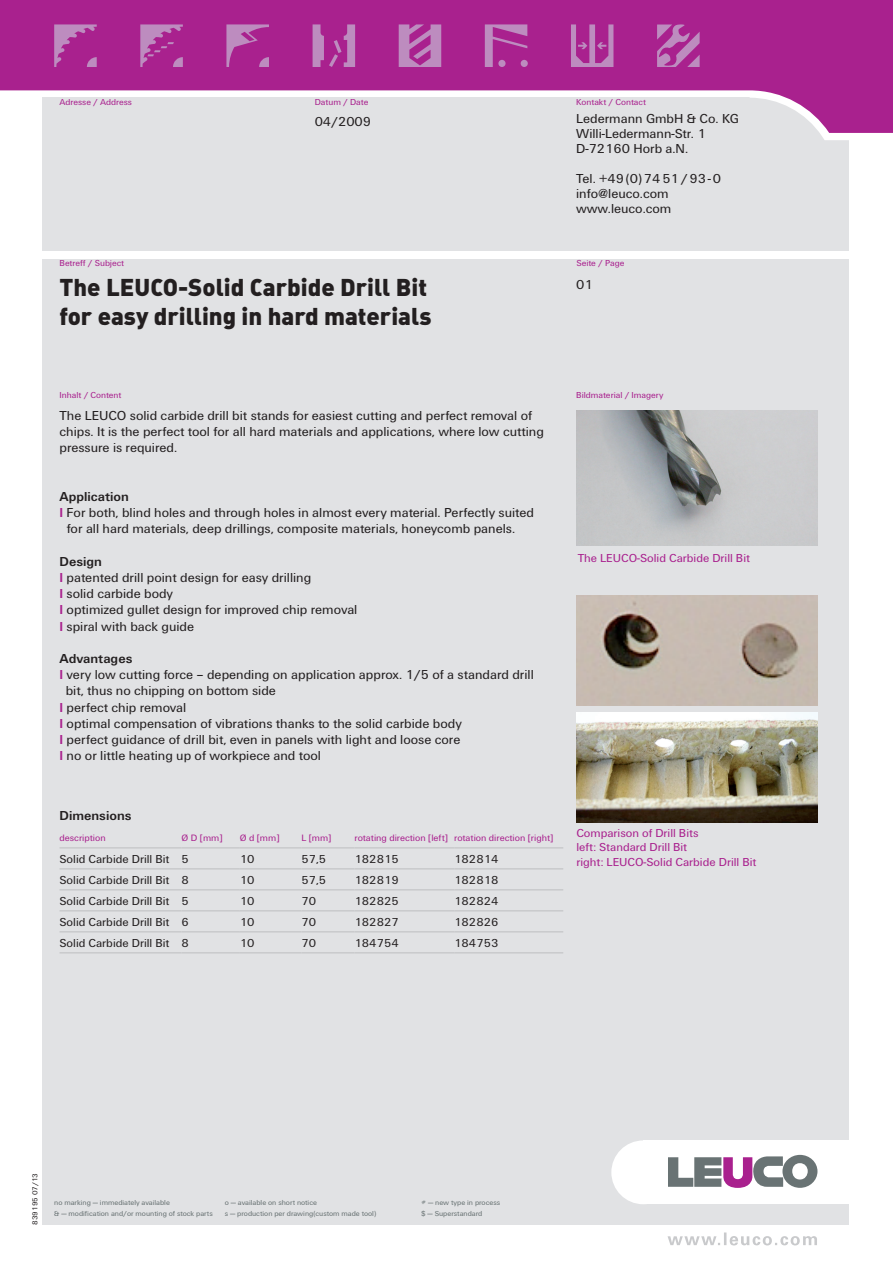
<style>
.page{position:relative;width:893px;height:1263px;background:#fff}
.page>*{position:absolute;margin:0;border:0;box-sizing:border-box;transform-origin:0 0}
.t1{font:900 24px/28.8px "DIN Pro";color:#231f20}
.t2{font:13.5px/16.2px "LEUCO UN";color:#231f20}
.t3{font:700 13.5px "LEUCO UN";color:#231f20}
.t4{font:12px "LEUCO UN";color:#231f20}
.t5{font:12px "LEUCO UN";color:#a9218e}
.Rubriktitel{font:9.6px "LEUCO UN";color:#a9218e}
.t6{font:9px "LEUCO UN";color:#a9218e}
.CB_AF_TABELLE{font:7.5px "LEUCO UN CH";color:#697374}
.t7{font:7.5px "LEUCO UN";color:#231f20}
.s1{font-weight:700;color:#a9218e}
</style>
<div class="page">
<div style="left:42px;top:98px;width:807px;height:153px;background:#e1e2e4"></div>
<div style="left:42px;top:259px;width:807px;height:966px;background:#e1e2e4"></div>
<svg style="left:820px;top:133px;width:29px;height:7px"></svg>
<svg style="left:0;top:0;width:893px;height:133px;fill:#a9218e"></svg>
<svg style="left:485px;top:24px;width:42px;height:43px;background:#b04aa0"></svg>
<div style="left:498px;top:60px;width:8px;height:7px;background:#bd8cbf;border-radius:50%"></div>
<div style="left:521px;top:60px;width:7px;height:7px;background:#bd8cbf;border-radius:50%"></div>
<svg style="left:313px;top:24px;width:42px;height:43px;background:#b253a5"></svg>
<svg style="left:54px;top:24px;width:43px;height:43px;background:#b04aa0"></svg>
<svg style="left:140px;top:24px;width:43px;height:43px;background:#b14ca2"></svg>
<svg style="left:657px;top:24px;width:43px;height:43px;background:#b254a5"></svg>
<svg style="left:226px;top:24px;width:43px;height:43px;background:#b04aa1"></svg>
<svg style="left:399px;top:24px;width:42px;height:43px;background:#b66bb0"></svg>
<svg style="left:571px;top:24px;width:42px;height:43px;background:#b254a5"></svg>
<div style="left:611px;top:1140px;width:64px;height:64px;background:#fff;border-radius:50%"></div>
<div style="left:643px;top:1140px;width:207px;height:64px;background:#fff"></div>
<svg style="left:668px;top:1155px;width:149px;height:33px"></svg>
<svg style="left:668px;top:1232px;width:149px;height:13px"></svg>
<img style="left:576px;top:595px;width:242px;height:111px">
<img style="left:576px;top:410px;width:242px;height:136px">
<img style="left:576px;top:712px;width:242px;height:111px">
<hr style="left:60px;top:847px;width:122px;height:1px;background:#c9cacc">
<hr style="left:182px;top:847px;width:58px;height:1px;background:#c9cacc">
<hr style="left:240px;top:847px;width:61px;height:1px;background:#c9cacc">
<hr style="left:301px;top:847px;width:54px;height:1px;background:#c9cacc">
<hr style="left:355px;top:847px;width:99px;height:1px;background:#c9cacc">
<hr style="left:454px;top:847px;width:109px;height:1px;background:#c9cacc">
<hr style="left:60px;top:868px;width:122px;height:1px;background:#c9cacc">
<hr style="left:182px;top:868px;width:58px;height:1px;background:#c9cacc">
<hr style="left:240px;top:868px;width:61px;height:1px;background:#c9cacc">
<hr style="left:301px;top:868px;width:54px;height:1px;background:#c9cacc">
<hr style="left:355px;top:868px;width:99px;height:1px;background:#c9cacc">
<hr style="left:454px;top:868px;width:109px;height:1px;background:#c9cacc">
<hr style="left:60px;top:889px;width:122px;height:1px;background:#c9cacc">
<hr style="left:182px;top:889px;width:58px;height:1px;background:#c9cacc">
<hr style="left:240px;top:889px;width:61px;height:1px;background:#c9cacc">
<hr style="left:301px;top:889px;width:54px;height:1px;background:#c9cacc">
<hr style="left:355px;top:889px;width:99px;height:1px;background:#c9cacc">
<hr style="left:454px;top:889px;width:109px;height:1px;background:#c9cacc">
<hr style="left:60px;top:910px;width:122px;height:1px;background:#c9cacc">
<hr style="left:182px;top:910px;width:58px;height:1px;background:#c9cacc">
<hr style="left:240px;top:910px;width:61px;height:1px;background:#c9cacc">
<hr style="left:301px;top:910px;width:54px;height:1px;background:#c9cacc">
<hr style="left:355px;top:910px;width:99px;height:1px;background:#c9cacc">
<hr style="left:454px;top:910px;width:109px;height:1px;background:#c9cacc">
<hr style="left:60px;top:931px;width:122px;height:1px;background:#c9cacc">
<hr style="left:182px;top:931px;width:58px;height:1px;background:#c9cacc">
<hr style="left:240px;top:931px;width:61px;height:1px;background:#c9cacc">
<hr style="left:301px;top:931px;width:54px;height:1px;background:#c9cacc">
<hr style="left:355px;top:931px;width:99px;height:1px;background:#c9cacc">
<hr style="left:454px;top:931px;width:109px;height:1px;background:#c9cacc">
<hr style="left:60px;top:952px;width:122px;height:1px;background:#c9cacc">
<hr style="left:182px;top:952px;width:58px;height:1px;background:#c9cacc">
<hr style="left:240px;top:952px;width:61px;height:1px;background:#c9cacc">
<hr style="left:301px;top:952px;width:54px;height:1px;background:#c9cacc">
<hr style="left:355px;top:952px;width:99px;height:1px;background:#c9cacc">
<hr style="left:454px;top:952px;width:109px;height:1px;background:#c9cacc">
<p class="t6" style="left:60px;top:97px;width:74px">Adresse / Address</p>
<p class="t6" style="left:315px;top:97px;width:55px">Datum / Date</p>
<p class="t6" style="left:576px;top:97px;width:71px">Kontakt / Contact</p>
<p class="t2" style="left:315px;top:114px;width:58px">04/2009</p>
<p class="t2" style="left:576px;top:111px;width:164px">Ledermann GmbH &amp; Co. KG</p>
<p class="t2" style="left:576px;top:126px;width:131px">Willi-Ledermann-Str. 1</p>
<p class="t2" style="left:576px;top:141px;width:114px">D-72160 Horb a.N.</p>
<p class="t2" style="left:576px;top:171px;width:147px">Tel. +49(0)7451/93-0</p>
<p class="t2" style="left:576px;top:186px;width:94px">info@leuco.com</p>
<p class="t2" style="left:576px;top:201px;width:97px">www.leuco.com</p>
<p class="t6" style="left:60px;top:258px;width:66px">Betreff / Subject</p>
<p class="t6" style="left:576px;top:258px;width:50px">Seite / Page</p>
<p class="t1" style="left:60px;top:272px;width:373px">The LEUCO-Solid Carbide Drill Bit for easy drilling in hard materials</p>
<p class="t2" style="left:576px;top:276px;width:18px">01</p>
<p class="t6" style="left:60px;top:390px;width:64px">Inhalt / Content</p>
<p class="t6" style="left:576px;top:390px;width:89px">Bildmaterial / Imagery</p>
<p class="t2" style="left:60px;top:407px;width:486px">The LEUCO solid carbide drill bit stands for easiest cutting and perfect removal of chips. It is the perfect tool for all hard materials and applications, where low cutting pressure is required.</p>
<p class="t3" style="left:60px;top:489px;width:71px">Application</p>
<p class="t2" style="left:67px;top:505px;width:469px;text-indent:-7px"><span class="s1">I</span> For both, blind holes and through holes in almost every material. Perfectly suited for all hard materials, deep drillings, composite materials, honeycomb panels.</p>
<p class="t3" style="left:60px;top:554px;width:44px">Design</p>
<p class="t2" style="left:60px;top:569px;width:253px"><span class="s1">I</span> patented drill point design for easy drilling</p>
<p class="t2" style="left:60px;top:586px;width:115px"><span class="s1">I</span> solid carbide body</p>
<p class="t2" style="left:60px;top:602px;width:299px"><span class="s1">I</span> optimized gullet design for improved chip removal</p>
<p class="t2" style="left:60px;top:618px;width:136px"><span class="s1">I</span> spiral with back guide</p>
<p class="t3" style="left:60px;top:651px;width:74px">Advantages</p>
<p class="t2" style="left:60px;top:667px;width:476px"><span class="s1">I</span> very low cutting force – depending on application approx. 1/5 of a standard drill</p>
<p class="t2" style="left:66px;top:683px;width:212px">bit, thus no chipping on bottom side</p>
<p class="t2" style="left:60px;top:699px;width:128px"><span class="s1">I</span> perfect chip removal</p>
<p class="t2" style="left:60px;top:715px;width:404px"><span class="s1">I</span> optimal compensation of vibrations thanks to the solid carbide body</p>
<p class="t2" style="left:60px;top:731px;width:402px"><span class="s1">I</span> perfect guidance of drill bit, even in panels with light and loose core</p>
<p class="t2" style="left:60px;top:748px;width:263px"><span class="s1">I</span> no or little heating up of workpiece and tool</p>
<p class="t3" style="left:60px;top:808px;width:73px">Dimensions</p>
<p class="Rubriktitel" style="left:60px;top:832px;width:48px">description</p>
<p class="Rubriktitel" style="left:182px;top:832px;width:42px">Ø D [mm]</p>
<p class="Rubriktitel" style="left:240px;top:832px;width:41px">Ø d [mm]</p>
<p class="Rubriktitel" style="left:301px;top:832px;width:32px">L [mm]</p>
<p class="Rubriktitel" style="left:355px;top:832px;width:95px">rotating direction [left]</p>
<p class="Rubriktitel" style="left:454px;top:832px;width:101px">rotation direction [right]</p>
<p class="t4" style="left:60px;top:852px;width:111px">Solid Carbide Drill Bit</p>
<p class="t4" style="left:182px;top:852px;width:9px">5</p>
<p class="t4" style="left:240px;top:852px;width:16px">10</p>
<p class="t4" style="left:301px;top:852px;width:26px">57,5</p>
<p class="t4" style="left:355px;top:852px;width:46px">182815</p>
<p class="t4" style="left:454px;top:852px;width:46px">182814</p>
<p class="t4" style="left:60px;top:873px;width:111px">Solid Carbide Drill Bit</p>
<p class="t4" style="left:182px;top:873px;width:9px">8</p>
<p class="t4" style="left:240px;top:873px;width:16px">10</p>
<p class="t4" style="left:301px;top:873px;width:26px">57,5</p>
<p class="t4" style="left:355px;top:873px;width:46px">182819</p>
<p class="t4" style="left:454px;top:873px;width:46px">182818</p>
<p class="t4" style="left:60px;top:894px;width:111px">Solid Carbide Drill Bit</p>
<p class="t4" style="left:182px;top:894px;width:9px">5</p>
<p class="t4" style="left:240px;top:894px;width:16px">10</p>
<p class="t4" style="left:301px;top:894px;width:16px">70</p>
<p class="t4" style="left:355px;top:894px;width:46px">182825</p>
<p class="t4" style="left:454px;top:894px;width:46px">182824</p>
<p class="t4" style="left:60px;top:915px;width:111px">Solid Carbide Drill Bit</p>
<p class="t4" style="left:182px;top:915px;width:9px">6</p>
<p class="t4" style="left:240px;top:915px;width:16px">10</p>
<p class="t4" style="left:301px;top:915px;width:16px">70</p>
<p class="t4" style="left:355px;top:915px;width:46px">182827</p>
<p class="t4" style="left:454px;top:915px;width:46px">182826</p>
<p class="t4" style="left:60px;top:936px;width:111px">Solid Carbide Drill Bit</p>
<p class="t4" style="left:182px;top:936px;width:9px">8</p>
<p class="t4" style="left:240px;top:936px;width:16px">10</p>
<p class="t4" style="left:301px;top:936px;width:16px">70</p>
<p class="t4" style="left:355px;top:936px;width:46px">184754</p>
<p class="t4" style="left:454px;top:936px;width:46px">184753</p>
<p class="t5" style="left:578px;top:551px;width:174px">The LEUCO-Solid Carbide Drill Bit</p>
<p class="t5" style="left:576px;top:826px;width:124px">Comparison of Drill Bits</p>
<p class="t5" style="left:576px;top:841px;width:112px">left: Standard Drill Bit</p>
<p class="t5" style="left:576px;top:855px;width:182px">right: LEUCO-Solid Carbide Drill Bit</p>
<p class="t7" style="left:31px;top:1225px;width:53px;rotate:-90deg">839195 07/13</p>
<p class="CB_AF_TABELLE" style="left:54px;top:1198px;width:117px">no marking ― immediately available</p>
<p class="CB_AF_TABELLE" style="left:54px;top:1209px;width:160px">&amp; ― modification and/or mounting of stock parts</p>
<p class="CB_AF_TABELLE" style="left:225px;top:1198px;width:94px">o ― available on short notice</p>
<p class="CB_AF_TABELLE" style="left:225px;top:1209px;width:153px">s ― production per drawing(custom made tool)</p>
<p class="CB_AF_TABELLE" style="left:421px;top:1199px;width:81px"># ― new type in process</p>
<p class="CB_AF_TABELLE" style="left:421px;top:1209px;width:63px">$ ― Superstandard</p>
</div>
